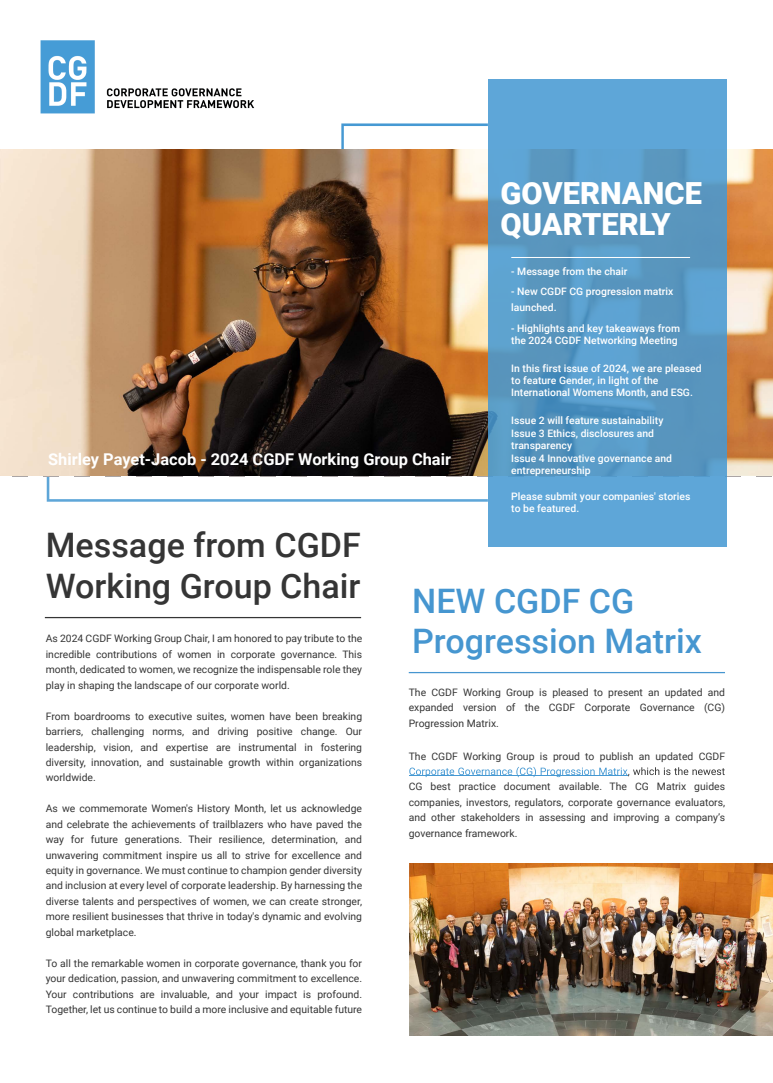
<style>
.page{position:relative;width:773px;height:1083px;background:#fff}
.page>*{position:absolute;margin:0;border:0;box-sizing:border-box;transform-origin:0 0}
.t1{font:500 33.75px/40.5px "Roboto";color:#353535}
.t2{font:500 33.75px/40.5px "Roboto";color:#4696d0}
.t3{font:900 30.5px/30.6px "Roboto";color:#fff}
.t4{font:700 16.25px "Roboto";color:#fff}
.t5{font:10.31px/15.4px "Roboto";color:#353535;text-align:justify}
.t6{font:500 10.31px/12.4px "Roboto";color:#fff}
</style>
<div class="page">
<img style="left:40px;top:40px;width:214px;height:74px">
<svg style="left:341px;top:123px;width:147px;height:26px"></svg>
<svg style="left:47px;top:476px;width:441px;height:26px"></svg>
<img style="left:0;top:149px;width:773px;height:327px">
<svg style="left:488px;top:79px;width:238px;height:468px;background:#5a9dca"></svg>
<hr style="left:511px;top:257px;width:179px;height:1px;background:#fff">
<hr style="left:45px;top:617px;width:316px;height:1px;background:#353535">
<hr style="left:409px;top:672px;width:316px;height:1px;background:#4696d0">
<img style="left:409px;top:863px;width:364px;height:172px">
<svg style="left:409px;top:767px;width:316px;height:10px"></svg>
<hr style="left:598px;top:775px;width:30px;height:1px;background:#4699d3">
<h2 class="t3" style="left:500px;top:177px;width:203px">GOVERNANCE<br>QUARTERLY</h2>
<p class="t6" style="left:511px;top:265px;width:118px">- Message from the chair</p>
<p class="t6" style="left:511px;top:283px;width:164px;line-height:15.4px">- New CGDF CG progression matrix launched.</p>
<p class="t6" style="left:511px;top:321px;width:170px">- Highlights and key takeaways from the 2024 CGDF Networking Meeting</p>
<h3 class="t4" style="left:48px;top:448px;width:404px">Shirley Payet‑Jacob - 2024 CGDF Working Group Chair</h3>
<p class="t6" style="left:511px;top:361px;width:192px">In this first issue of 2024, we are pleased to feature Gender, in light of the<br>International Womens Month, and ESG.</p>
<p class="t6" style="left:511px;top:414px;width:162px">Issue 2 will feature sustainability<br>Issue 3 Ethics, disclosures and transparency<br>Issue 4 Innovative governance and entrepreneurship</p>
<p class="t6" style="left:511px;top:490px;width:181px">Please submit your companies' stories to be featured.</p>
<h1 class="t1" style="left:46px;top:524px;width:316px">Message from CGDF<br>Working Group Chair</h1>
<p class="t5" style="left:46px;top:631px;width:318px">As 2024 CGDF Working Group Chair, I am honored to pay tribute to the incredible contributions of women in corporate governance. This month, dedicated to women, we recognize the indispensable role they play in shaping the landscape of our corporate world.</p>
<p class="t5" style="left:46px;top:708px;width:318px">From boardrooms to executive suites, women have been breaking barriers, challenging norms, and driving positive change. Our leadership, vision, and expertise are instrumental in fostering diversity, innovation, and sustainable growth within organizations worldwide.</p>
<p class="t5" style="left:46px;top:800px;width:318px">As we commemorate Women's History Month, let us acknowledge and celebrate the achievements of trailblazers who have paved the way for future generations. Their resilience, determination, and unwavering commitment inspire us all to strive for excellence and equity in governance. We must continue to champion gender diversity and inclusion at every level of corporate leadership. By harnessing the diverse talents and perspectives of women, we can create stronger, more resilient businesses that thrive in today's dynamic and evolving global marketplace.</p>
<p class="t5" style="left:46px;top:955px;width:318px">To all the remarkable women in corporate governance, thank you for your dedication, passion, and unwavering commitment to excellence.<br>Your contributions are invaluable, and your impact is profound.<br>Together, let us continue to build a more inclusive and equitable future</p>
<h1 class="t2" style="left:412px;top:579px;width:291px">NEW CGDF CG<br>Progression Matrix</h1>
<p class="t5" style="left:409px;top:684px;width:318px">The CGDF Working Group is pleased to present an updated and expanded version of the CGDF Corporate Governance (CG)<br>Progression Matrix.</p>
<p class="t5" style="left:409px;top:748px;width:318px">The CGDF Working Group is proud to publish an updated CGDF</p>
<p class="t5" style="left:409px;top:779px;width:318px">CG best practice document available. The CG Matrix guides companies, investors, regulators, corporate governance evaluators, and other stakeholders in assessing and improving a company’s governance framework.</p>
</div>
